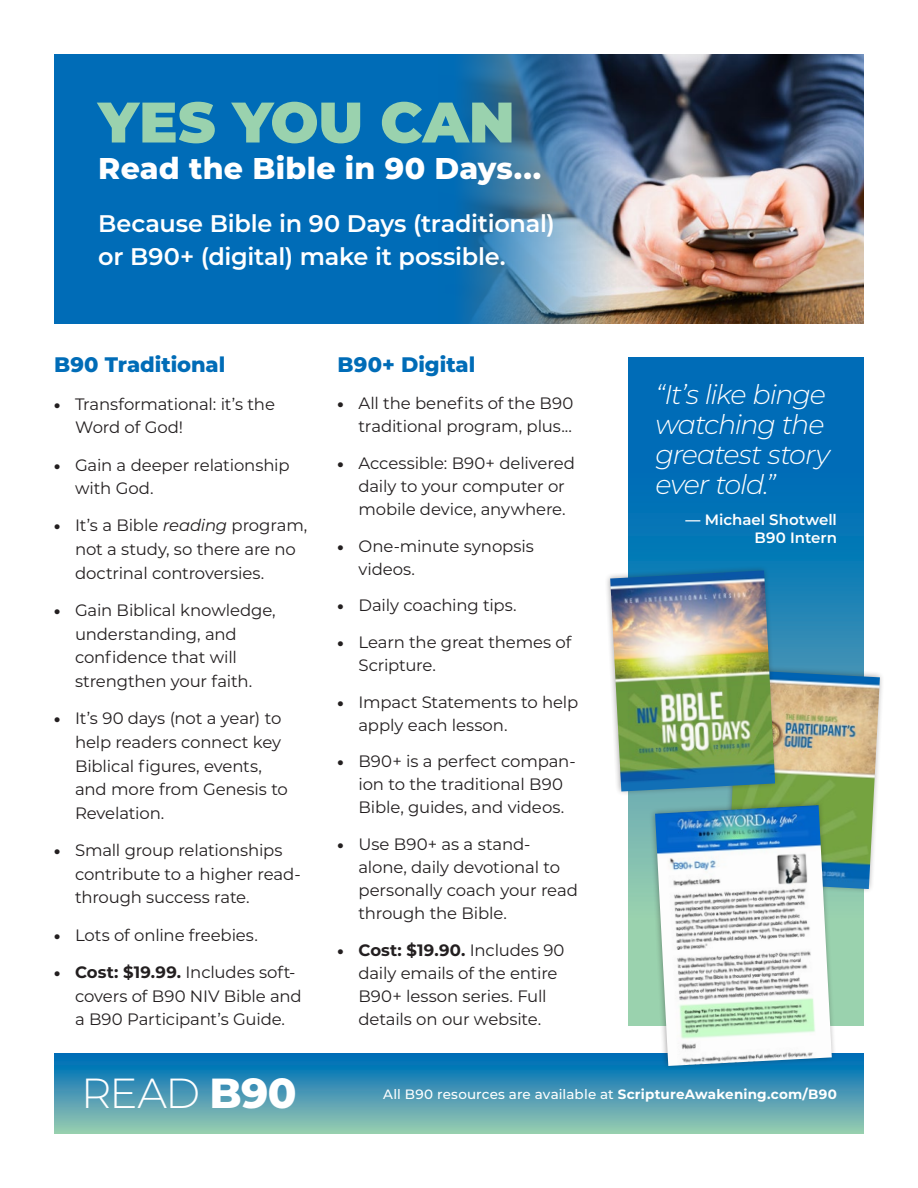
<style>
.page{position:relative;width:918px;height:1188px;background:#fff}
.page>*{position:absolute;margin:0;border:0;box-sizing:border-box;transform-origin:0 0}
.t1{font:900 57px "Montserrat";letter-spacing:.005em;color:#9ad2ae}
.t2{font:300 42px "Montserrat";color:#fff}
.t3{font:800 30px "Montserrat";letter-spacing:.005em;color:#fff}
.t4{font:italic 300 27px/30px "Montserrat";letter-spacing:-.04em;color:#fff}
.t5{font:600 24px/33px "Montserrat";letter-spacing:-.01em;color:#fff}
.List_Paragraph{font:800 21px "Montserrat";color:#006cb7}
.t6{font:16.5px/23.7px "Montserrat";letter-spacing:-.01em;color:#231f20}
.t7{font:600 15px "Montserrat";color:#fff}
.t8{font:500 13.5px "Montserrat";letter-spacing:.01em;color:#fff}
.s1{font-weight:900;font-size:15px}
.s2{font-style:italic}
.s3{font-weight:700}
.s4{font-weight:800}
</style>
<div class="page">
<div style="left:54px;top:54px;width:810px;height:270px;background:#006cb7"></div>
<img style="left:463px;top:54px;width:401px;height:270px">
<div style="left:54px;top:1053px;width:810px;height:81px;background:linear-gradient(to bottom,#0067b8,#9eccb1)"></div>
<svg style="left:629px;top:358px;width:235px;height:667px;background:#117ab5"></svg>
<svg style="left:648px;top:896px;width:190px;height:176px;background:#69b3b8"></svg>
<img style="left:655px;top:896px;width:177px;height:170px">
<img style="left:607px;top:564px;width:275px;height:332px">
<img style="left:610px;top:570px;width:165px;height:222px">
<p class="t1" style="left:98px;top:79px;width:418px">YES YOU CAN</p>
<p class="t3" style="left:98px;top:146px;width:445px">Read the Bible in 90 Days...</p>
<p class="t5" style="left:98px;top:206px;width:458px">Because Bible in 90 Days (traditional) or B90+ (digital) make it possible.</p>
<p class="List_Paragraph" style="left:54px;top:350px;width:173px">B90 Traditional</p>
<p class="t6" style="left:75px;top:391px;width:202px;text-indent:-21px"><span class="s1">•</span> Transformational: it’s the<br>Word of God!</p>
<p class="t6" style="left:75px;top:452px;width:216px;text-indent:-21px"><span class="s1">•</span> Gain a deeper relationship with God.</p>
<p class="t6" style="left:75px;top:513px;width:234px;text-indent:-21px"><span class="s1">•</span> It’s a Bible <span class="s2">reading</span> program, not a study, so there are no doctrinal controversies.</p>
<p class="t6" style="left:75px;top:598px;width:202px;text-indent:-21px"><span class="s1">•</span> Gain Biblical knowledge, understanding, and confidence that will strengthen your faith.</p>
<p class="t6" style="left:75px;top:706px;width:214px;text-indent:-21px"><span class="s1">•</span> It’s 90 days (not a year) to help readers connect key<br>Biblical figures, events, and more from Genesis to<br>Revelation.</p>
<p class="t6" style="left:75px;top:838px;width:227px;text-indent:-21px"><span class="s1">•</span> Small group relationships contribute to a higher read&shy;through success rate.</p>
<p class="t6" style="left:54px;top:922px;width:205px"><span class="s1">•</span> Lots of online freebies.</p>
<p class="t6" style="left:75px;top:960px;width:228px;text-indent:-21px"><span class="s1">•</span> <span class="s3">Cost: $19.99.</span> Includes soft&shy;covers of B90 NIV Bible and a B90 Participant’s Guide.</p>
<p class="List_Paragraph" style="left:338px;top:350px;width:139px">B90+ Digital</p>
<p class="t6" style="left:338px;top:391px;width:237px;line-height:23.1px;text-align:right"><span class="s1">•</span> All the benefits of the B90 traditional program, plus...</p>
<p class="t6" style="left:358px;top:451px;width:218px;line-height:23.1px;text-indent:-21px"><span class="s1">•</span> Accessible: B90+ delivered daily to your computer or mobile device, anywhere.</p>
<p class="t6" style="left:358px;top:534px;width:177px;line-height:23.1px;text-indent:-21px"><span class="s1">•</span> One-minute synopsis videos.</p>
<p class="t6" style="left:338px;top:593px;width:181px"><span class="s1">•</span> Daily coaching tips.</p>
<p class="t6" style="left:358px;top:630px;width:214px;line-height:23.1px;text-indent:-21px"><span class="s1">•</span> Learn the great themes of<br>Scripture.</p>
<p class="t6" style="left:358px;top:690px;width:221px;line-height:23.1px;text-indent:-21px"><span class="s1">•</span> Impact Statements to help apply each lesson.</p>
<p class="t6" style="left:338px;top:749px;width:240px;line-height:23.1px;text-align:center"><span class="s1">•</span> B90+ is a perfect compan&shy;ion to the traditional B90<br>Bible, guides, and videos.</p>
<p class="t6" style="left:358px;top:832px;width:221px;line-height:23.1px;text-indent:-21px"><span class="s1">•</span> Use B90+ as a stand&shy;alone, daily devotional to personally coach your read through the Bible.</p>
<p class="t6" style="left:358px;top:938px;width:208px;line-height:23.1px;text-indent:-21px"><span class="s1">•</span> <span class="s3">Cost: $19.90.</span> Includes 90 daily emails of the entire<br>B90+ lesson series. Full details on our website.</p>
<p class="t4" style="left:656px;top:378px;width:176px">“It’s like binge watching the greatest story ever told.”</p>
<p class="t7" style="left:686px;top:509px;width:153px">— Michael Shotwell</p>
<p class="t7" style="left:755px;top:527px;width:84px">B90 Intern</p>
<p class="t2" style="left:81px;top:1065px;width:217px">READ <span class="s4">B90</span></p>
<p class="t8" style="left:383px;top:1085px;width:455px">All B90 resources are available at <span class="s3">ScriptureAwakening.com/B90</span></p>
</div>
